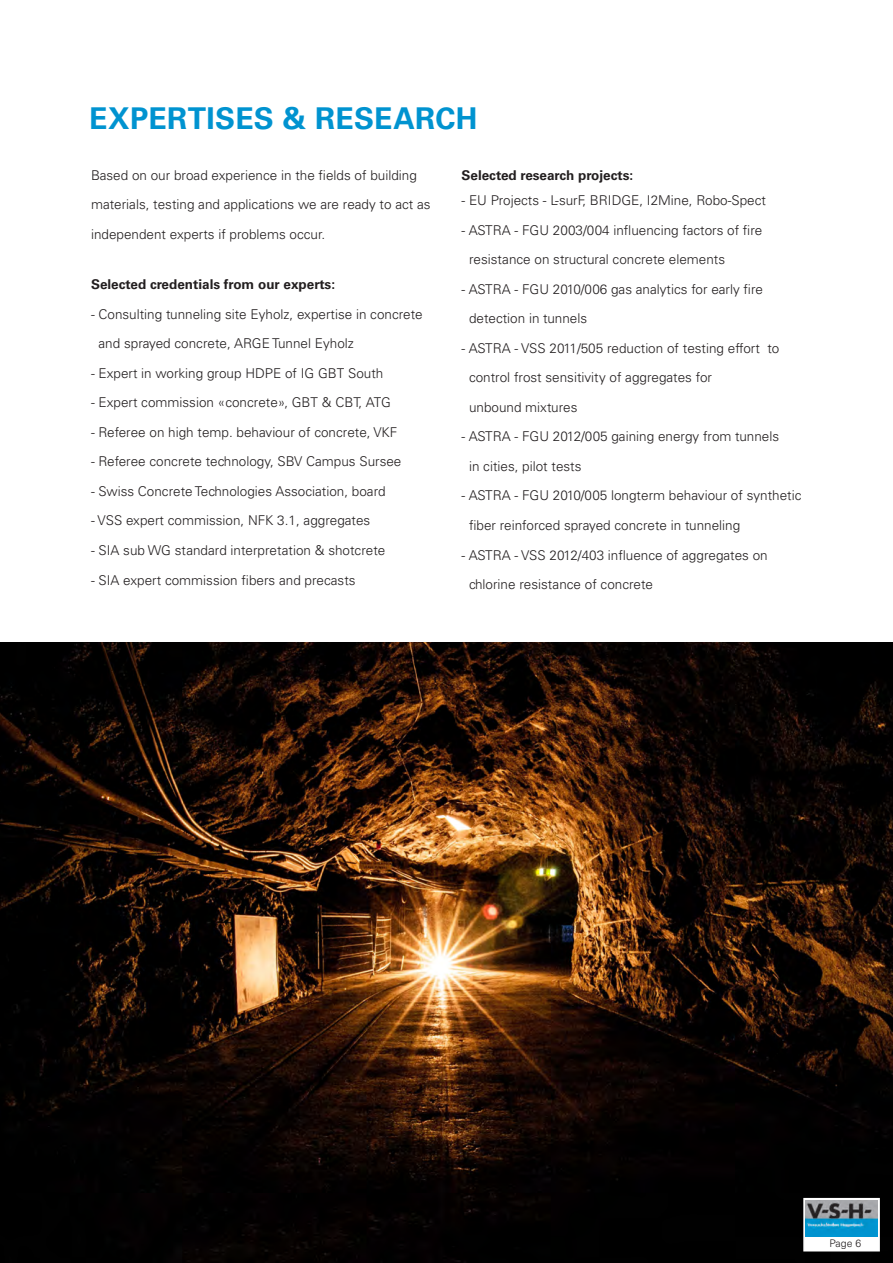
<style>
.page{position:relative;width:893px;height:1263px;background:#fff}
.page>*{position:absolute;margin:0;border:0;box-sizing:border-box;transform-origin:0 0}
.t1{font:700 30px "Univers";letter-spacing:.01em;color:#0093d0}
.t2{font:300 13.5px/29.5px "Univers";color:#231f20}
.t3{font:700 13.5px "Univers";color:#231f20}
.t4{font:300 10.5px "Univers";color:#231f20}
</style>
<div class="page">
<img style="left:0;top:642px;width:893px;height:621px">
<div style="left:803px;top:1198px;width:77px;height:53px;background:#fff;border:2px solid #fff"></div>
<img style="left:806px;top:1200px;width:72px;height:36px">
<h1 class="t1" style="left:89px;top:101px;width:390px">EXPERTISES &amp; RESEARCH</h1>
<p class="t2" style="left:91px;top:160px;width:341px">Based on our broad experience in the fields of building materials, testing and applications we are ready to act as independent experts if problems occur.</p>
<p class="t3" style="left:91px;top:276px;width:246px">Selected credentials from our experts:</p>
<p class="t2" style="left:99px;top:299px;width:326px;text-indent:-8px">- Consulting tunneling site Eyholz, expertise in concrete and sprayed concrete, ARGE Tunnel Eyholz</p>
<p class="t2" style="left:91px;top:358px;width:294px">- Expert in working group HDPE of IG GBT South</p>
<p class="t2" style="left:91px;top:388px;width:301px">- Expert commission «concrete», GBT &amp; CBT, ATG</p>
<p class="t2" style="left:91px;top:417px;width:308px">- Referee on high temp. behaviour of concrete, VKF</p>
<p class="t2" style="left:91px;top:447px;width:312px">- Referee concrete technology, SBV Campus Sursee</p>
<p class="t2" style="left:91px;top:476px;width:296px">- Swiss Concrete Technologies Association, board</p>
<p class="t2" style="left:91px;top:506px;width:281px">- VSS expert commission, NFK 3.1, aggregates</p>
<p class="t2" style="left:91px;top:535px;width:296px">- SIA sub WG standard interpretation &amp; shotcrete</p>
<p class="t2" style="left:91px;top:565px;width:266px">- SIA expert commission fibers and precasts</p>
<p class="t3" style="left:461px;top:167px;width:173px">Selected research projects:</p>
<p class="t2" style="left:461px;top:185px;width:306px">- EU Projects - L-surF, BRIDGE, I2Mine, Robo-Spect</p>
<p class="t2" style="left:469px;top:215px;width:295px;text-indent:-8px">- ASTRA - FGU 2003/004 influencing factors of fire resistance on structural concrete elements</p>
<p class="t2" style="left:469px;top:274px;width:296px;text-indent:-8px">- ASTRA - FGU 2010/006 gas analytics for early fire detection in tunnels</p>
<p class="t2" style="left:469px;top:333px;width:312px;text-indent:-8px">- ASTRA - VSS 2011/505 reduction of testing effort to control frost sensitivity of aggregates for<br>unbound mixtures</p>
<p class="t2" style="left:469px;top:422px;width:312px;text-indent:-8px">- ASTRA - FGU 2012/005 gaining energy from tunnels in cities, pilot tests</p>
<p class="t2" style="left:469px;top:481px;width:334px;text-indent:-8px">- ASTRA - FGU 2010/005 longterm behaviour of synthetic fiber reinforced sprayed concrete in tunneling</p>
<p class="t2" style="left:469px;top:540px;width:300px;text-indent:-8px">- ASTRA - VSS 2012/403 influence of aggregates on chlorine resistance of concrete</p>
<p class="t4" style="left:829px;top:1237px;width:33px">Page 6</p>
</div>
